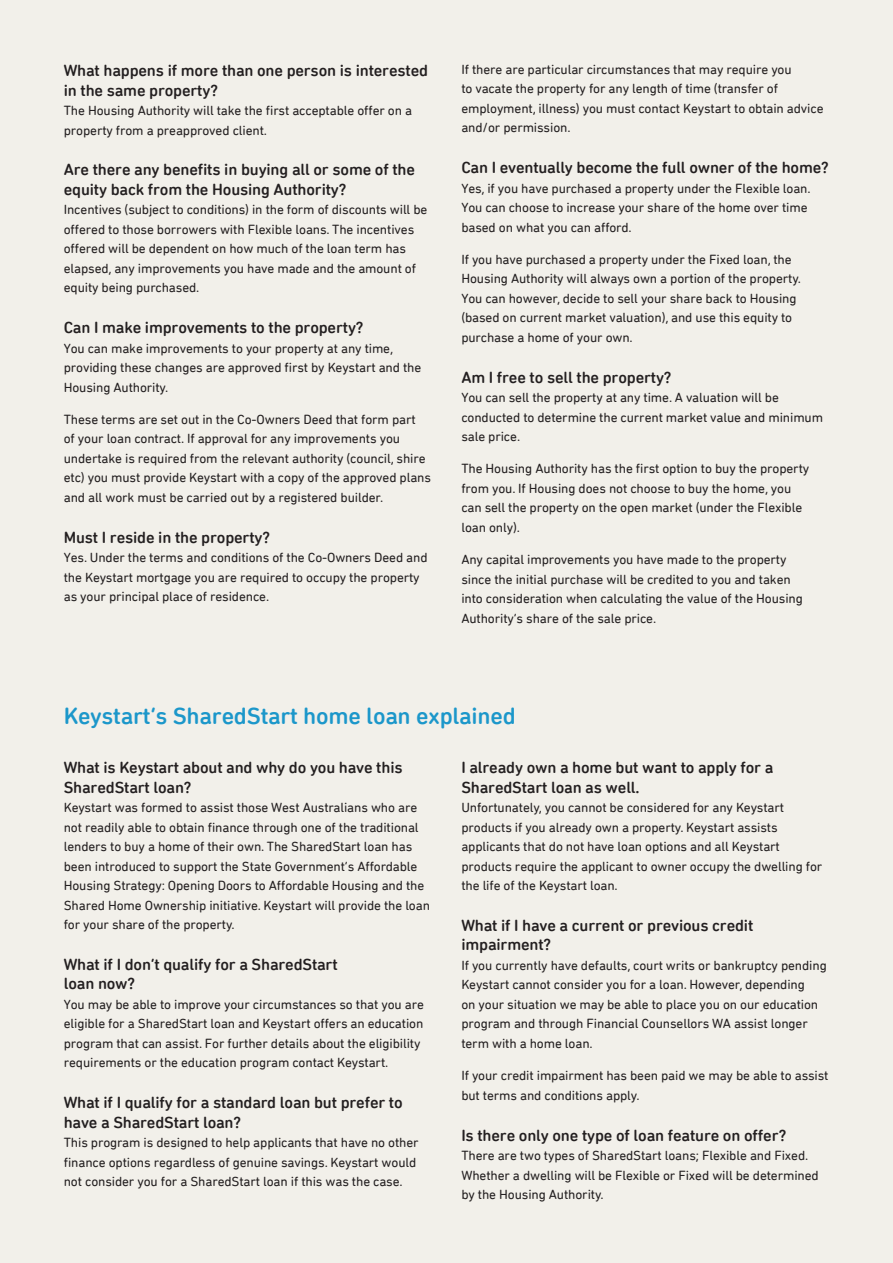
<style>
.page{position:relative;width:893px;height:1263px;background:#f2f0ea}
.page>*{position:absolute;margin:0;border:0;box-sizing:border-box;transform-origin:0 0}
.t1{font:500 24px "DIN Next Rounded LT Pro";letter-spacing:-.01em;color:#1c97ca}
.t2{font:500 16.5px/19.5px "DIN Next Rounded LT Pro";letter-spacing:-.01em;color:#231f20}
.t3{font:13.5px/19.5px "DIN Next Rounded LT Pro";letter-spacing:-.01em;color:#231f20}
</style>
<div class="page">
<p class="t2" style="left:64px;top:61px;width:366px">What happens if more than one person is interested in the same property?</p>
<p class="t3" style="left:64px;top:101px;width:350px">The Housing Authority will take the first acceptable offer on a property from a preapproved client.</p>
<p class="t2" style="left:64px;top:160px;width:353px">Are there any benefits in buying all or some of the equity back from the Housing Authority?</p>
<p class="t3" style="left:64px;top:200px;width:365px">Incentives (subject to conditions) in the form of discounts will be offered to those borrowers with Flexible loans. The incentives offered will be dependent on how much of the loan term has elapsed, any improvements you have made and the amount of equity being purchased.</p>
<p class="t2" style="left:64px;top:318px;width:301px">Can I make improvements to the property?</p>
<p class="t3" style="left:64px;top:338px;width:359px">You can make improvements to your property at any time, providing these changes are approved first by Keystart and the<br>Housing Authority.</p>
<p class="t3" style="left:64px;top:409px;width:369px">These terms are set out in the Co-Owners Deed that form part<br>of your loan contract. If approval for any improvements you undertake is required from the relevant authority (council, shire etc) you must provide Keystart with a copy of the approved plans and all work must be carried out by a registered builder.</p>
<p class="t2" style="left:64px;top:527px;width:208px">Must I reside in the property?</p>
<p class="t3" style="left:64px;top:548px;width:365px">Yes. Under the terms and conditions of the Co-Owners Deed and the Keystart mortgage you are required to occupy the property as your principal place of residence.</p>
<p class="t3" style="left:461px;top:59px;width:364px">If there are particular circumstances that may require you<br>to vacate the property for any length of time (transfer of employment, illness) you must contact Keystart to obtain advice and/or permission.</p>
<p class="t2" style="left:461px;top:158px;width:369px">Can I eventually become the full owner of the home?</p>
<p class="t3" style="left:461px;top:178px;width:351px">Yes, if you have purchased a property under the Flexible loan.<br>You can choose to increase your share of the home over time based on what you can afford.</p>
<p class="t3" style="left:461px;top:249px;width:341px">If you have purchased a property under the Fixed loan, the Housing Authority will always own a portion of the property.<br>You can however, decide to sell your share back to Housing (based on current market valuation), and use this equity to purchase a home of your own.</p>
<p class="t2" style="left:461px;top:367px;width:212px">Am I free to sell the property?</p>
<p class="t3" style="left:461px;top:388px;width:363px">You can sell the property at any time. A valuation will be conducted to determine the current market value and minimum sale price.</p>
<p class="t3" style="left:461px;top:459px;width:349px">The Housing Authority has the first option to buy the property from you. If Housing does not choose to buy the home, you can sell the property on the open market (under the Flexible loan only).</p>
<p class="t3" style="left:461px;top:550px;width:343px">Any capital improvements you have made to the property since the initial purchase will be credited to you and taken into consideration when calculating the value of the Housing Authority’s share of the sale price.</p>
<h1 class="t1" style="left:64px;top:702px;width:454px">Keystart’s SharedStart home loan explained</h1>
<p class="t2" style="left:64px;top:758px;width:340px">What is Keystart about and why do you have this<br>SharedStart loan?</p>
<p class="t3" style="left:64px;top:798px;width:368px">Keystart was formed to assist those West Australians who are not readily able to obtain finance through one of the traditional lenders to buy a home of their own. The SharedStart loan has been introduced to support the State Government’s Affordable Housing Strategy: Opening Doors to Affordable Housing and the Shared Home Ownership initiative. Keystart will provide the loan for your share of the property.</p>
<p class="t2" style="left:64px;top:954px;width:275px">What if I don’t qualify for a SharedStart loan now?</p>
<p class="t3" style="left:64px;top:994px;width:362px">You may be able to improve your circumstances so that you are eligible for a SharedStart loan and Keystart offers an education program that can assist. For further details about the eligibility requirements or the education program contact Keystart.</p>
<p class="t2" style="left:64px;top:1093px;width:340px">What if I qualify for a standard loan but prefer to have a SharedStart loan?</p>
<p class="t3" style="left:64px;top:1133px;width:356px">This program is designed to help applicants that have no other finance options regardless of genuine savings. Keystart would not consider you for a SharedStart loan if this was the case.</p>
<p class="t2" style="left:461px;top:758px;width:313px">I already own a home but want to apply for a<br>SharedStart loan as well.</p>
<p class="t3" style="left:461px;top:798px;width:362px">Unfortunately, you cannot be considered for any Keystart products if you already own a property. Keystart assists applicants that do not have loan options and all Keystart products require the applicant to owner occupy the dwelling for the life of the Keystart loan.</p>
<p class="t2" style="left:461px;top:915px;width:293px">What if I have a current or previous credit impairment?</p>
<p class="t3" style="left:461px;top:955px;width:367px">If you currently have defaults, court writs or bankruptcy pending Keystart cannot consider you for a loan. However, depending<br>on your situation we may be able to place you on our education program and through Financial Counsellors WA assist longer term with a home loan.</p>
<p class="t3" style="left:461px;top:1066px;width:369px">If your credit impairment has been paid we may be able to assist but terms and conditions apply.</p>
<p class="t2" style="left:461px;top:1125px;width:327px">Is there only one type of loan feature on offer?</p>
<p class="t3" style="left:461px;top:1145px;width:359px">There are two types of SharedStart loans; Flexible and Fixed.<br>Whether a dwelling will be Flexible or Fixed will be determined by the Housing Authority.</p>
</div>
